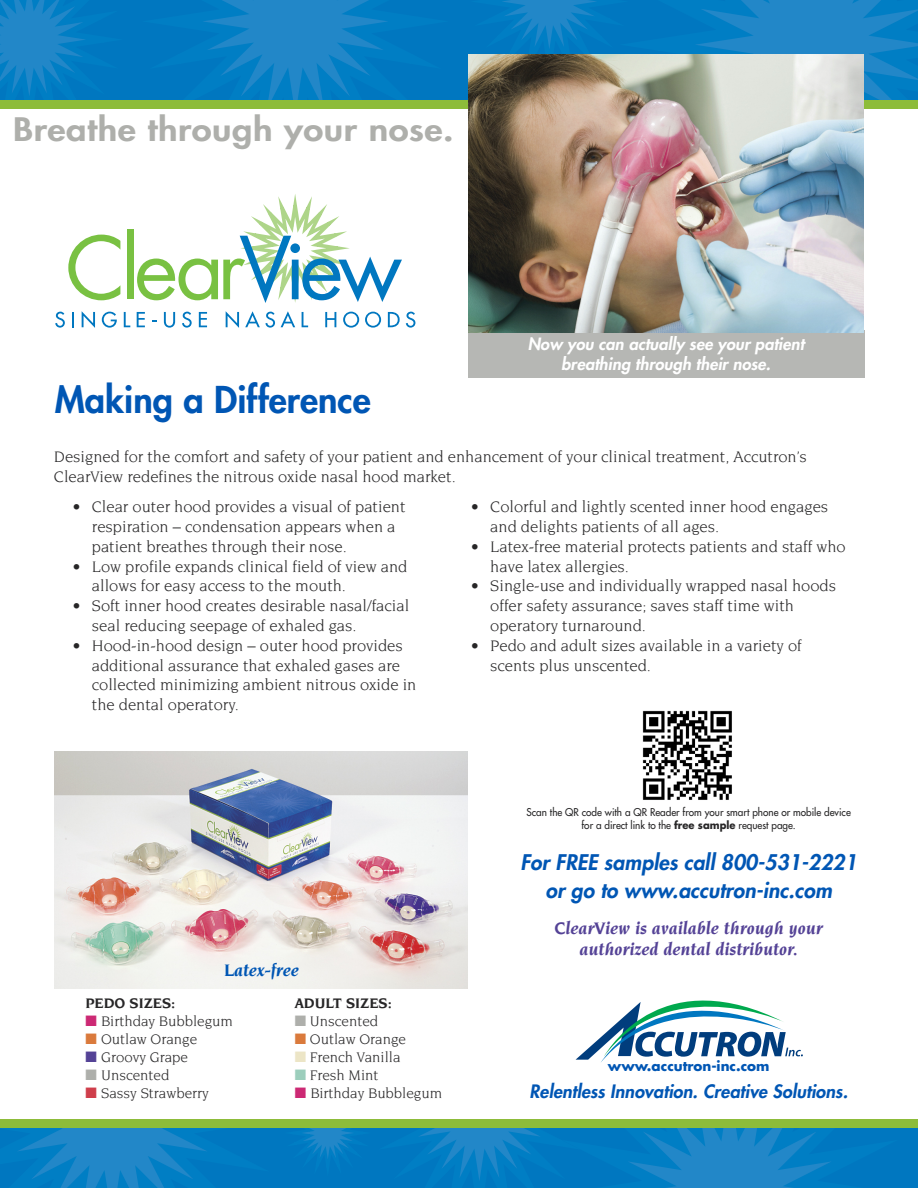
<style>
.page{position:relative;width:918px;height:1188px;background:#fff}
.page>*{position:absolute;margin:0;border:0;box-sizing:border-box;transform-origin:0 0}
.t1{font:800 36px "Futura";color:#0056b4}
.t2{font:800 31.5px "Futura";letter-spacing:.015em;color:#aeafab;scale:1.15 1}
.t3{font:italic 800 21px/27.9px "Futura";letter-spacing:.005em;color:#0056b4;text-align:center}
.t4{font:italic 700 18px/21.6px "Novarese";color:#544296;text-align:center}
.t5{font:italic 800 18px "Futura";letter-spacing:.005em;color:#0056b4}
.t6{font:italic 700 18px "Novarese";color:#0056b4}
.t7{font:16.5px/19.8px "Novarese";color:#272627}
.t8{font:italic 800 16.5px/19.5px "Futura";letter-spacing:.005em;color:#fff;text-align:center}
.t9{font:15px "Novarese";color:#272627}
.t10{font:700 15px "Novarese";color:#272627}
.t11{font:700 13.5px "Futura";color:#0056b4}
.t12{font:10.5px/13.5px "Futura";color:#272627;text-align:center;scale:.95 1}
.s1{font-weight:700}
.s2{color:#cc2974}
.s3{color:#da7a3c}
.s4{color:#544296}
.s5{color:#aeafab}
.s6{color:#cf3e4b}
.s7{color:#ece5c6}
.s8{color:#9ccebc}
</style>
<div class="page">
<svg style="left:0;top:0;width:918px;height:101px"></svg>
<svg style="left:0;top:1127px;width:918px;height:61px"></svg>
<svg style="left:68px;top:235px;width:52px;height:65px"></svg>
<div style="left:127px;top:230px;width:7px;height:69px;background:#79c142"></div>
<svg style="left:55px;top:312px;width:10px;height:16px"></svg>
<svg style="left:72px;top:312px;width:2px;height:15px"></svg>
<svg style="left:82px;top:311px;width:13px;height:17px"></svg>
<svg style="left:102px;top:312px;width:15px;height:16px"></svg>
<svg style="left:124px;top:312px;width:6px;height:15px"></svg>
<svg style="left:137px;top:194px;width:278px;height:134px"></svg>
<img style="left:54px;top:752px;width:414px;height:236px">
<svg style="left:576px;top:1001px;width:227px;height:61px"></svg>
<div style="left:0;top:1119px;width:918px;height:8px;background:#8dbc3a"></div>
<div style="left:0;top:101px;width:918px;height:8px;background:#8dbc3a"></div>
<div style="left:468px;top:331px;width:396px;height:47px;background:#b6b7b4"></div>
<img style="left:642px;top:710px;width:90px;height:90px">
<img style="left:468px;top:54px;width:396px;height:278px">
<h2 class="t2" style="left:13px;top:114px;width:385px">Breathe through your nose.</h2>
<p class="t8" style="left:528px;top:335px;width:278px">Now you can actually see your patient breathing through their nose.</p>
<h1 class="t1" style="left:55px;top:382px;width:317px">Making a Difference</h1>
<p class="t7" style="left:54px;top:448px;width:754px">Designed for the comfort and safety of your patient and enhancement of your clinical treatment, Accutron’s<br>ClearView redefines the nitrous oxide nasal hood market.</p>
<p class="t7" style="left:92px;top:498px;width:315px;text-indent:-19px">• Clear outer hood provides a visual of patient respiration – condensation appears when a patient breathes through their nose.</p>
<p class="t7" style="left:92px;top:557px;width:317px;text-indent:-19px">• Low profile expands clinical field of view and allows for easy access to the mouth.</p>
<p class="t7" style="left:92px;top:597px;width:319px;text-indent:-19px">• Soft inner hood creates desirable nasal/facial seal reducing seepage of exhaled gas.</p>
<p class="t7" style="left:92px;top:636px;width:326px;text-indent:-19px">• Hood-in-hood design – outer hood provides additional assurance that exhaled gases are collected minimizing ambient nitrous oxide in the dental operatory.</p>
<p class="t7" style="left:490px;top:498px;width:339px;text-indent:-19px">• Colorful and lightly scented inner hood engages and delights patients of all ages.</p>
<p class="t7" style="left:490px;top:537px;width:357px;text-indent:-19px">• Latex-free material protects patients and staff who have latex allergies.</p>
<p class="t7" style="left:490px;top:577px;width:347px;text-indent:-19px">• Single-use and individually wrapped nasal hoods offer safety assurance; saves staff time with operatory turnaround.</p>
<p class="t7" style="left:490px;top:636px;width:313px;text-indent:-19px">• Pedo and adult sizes available in a variety of scents plus unscented.</p>
<p class="t12" style="left:527px;top:806px;width:343px">Scan the QR code with a QR Reader from your smart phone or mobile device for a direct link to the <span class="s1">free sample</span> request page.</p>
<p class="t3" style="left:520px;top:850px;width:338px">For FREE samples call 800-531-2221 or go to www.accutron-inc.com</p>
<p class="t6" style="left:224px;top:963px;width:76px">Latex-free</p>
<p class="t10" style="left:85px;top:997px;width:91px">PEDO SIZES:</p>
<p class="t9" style="left:86px;top:1015px;width:149px"><span class="s2">■</span> Birthday Bubblegum</p>
<p class="t9" style="left:86px;top:1033px;width:113px"><span class="s3">■</span> Outlaw Orange</p>
<p class="t9" style="left:86px;top:1051px;width:104px"><span class="s4">■</span> Groovy Grape</p>
<p class="t9" style="left:86px;top:1069px;width:85px"><span class="s5">■</span> Unscented</p>
<p class="t9" style="left:86px;top:1087px;width:125px"><span class="s6">■</span> Sassy Strawberry</p>
<p class="t10" style="left:295px;top:997px;width:99px">ADULT SIZES:</p>
<p class="t9" style="left:295px;top:1015px;width:85px"><span class="s5">■</span> Unscented</p>
<p class="t9" style="left:295px;top:1033px;width:113px"><span class="s3">■</span> Outlaw Orange</p>
<p class="t9" style="left:295px;top:1051px;width:107px"><span class="s7">■</span> French Vanilla</p>
<p class="t9" style="left:295px;top:1069px;width:85px"><span class="s8">■</span> Fresh Mint</p>
<p class="t9" style="left:295px;top:1087px;width:149px"><span class="s2">■</span> Birthday Bubblegum</p>
<p class="t4" style="left:555px;top:918px;width:270px">ClearView is available through your authorized dental distributor.</p>
<p class="t11" style="left:608px;top:1060px;width:163px">www.accutron-inc.com</p>
<p class="t5" style="left:530px;top:1082px;width:320px">Relentless Innovation. Creative Solutions.</p>
</div>
